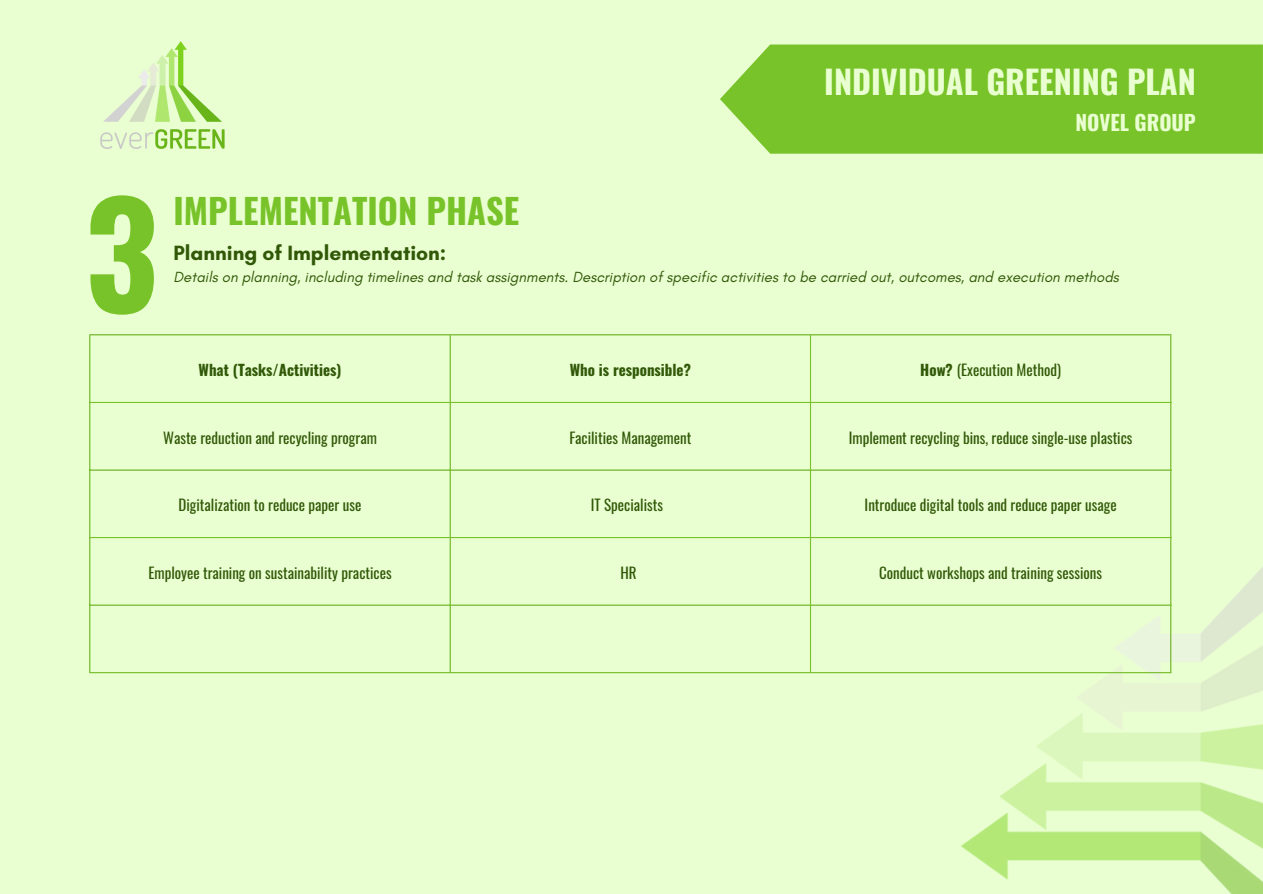
<style>
.page{position:relative;width:1263px;height:894px;background:#fff}
.page>*{position:absolute;margin:0;border:0;box-sizing:border-box;transform-origin:0 0}
.t1{font:700 142.5px "Oswald";color:#79c32a}
.t2{font:700 34.5px "Oswald";color:#79c32a}
.t3{font:700 32.4px "Oswald";color:#eaffd1}
.t4{font:700 21px "Glacial Indifference";color:#315808}
.t5{font:700 21px "Oswald";color:#eaffd1}
.t6{font:15px "Oswald";color:#315808}
.t7{font:italic 15px "Glacial Indifference";color:#315808}
.t8{font:700 15px "Oswald";color:#315808}
.s1{font-weight:700}
</style>
<div class="page">
<div style="left:0;top:0;width:1263px;height:893px;background:#eaffd1"></div>
<img style="left:100px;top:41px;width:125px;height:108px">
<img style="left:944px;top:446px;width:319px;height:447px">
<hr style="left:89px;top:335px;width:1px;height:337px;background:#79c32a">
<hr style="left:450px;top:335px;width:1px;height:337px;background:#79c32a">
<hr style="left:810px;top:335px;width:1px;height:337px;background:#79c32a">
<hr style="left:1170px;top:335px;width:1px;height:337px;background:#79c32a">
<hr style="left:89px;top:334px;width:1082px;height:1px;background:#79c32a">
<hr style="left:89px;top:402px;width:1082px;height:1px;background:#79c32a">
<hr style="left:89px;top:469px;width:1082px;height:1px;background:#79c32a">
<hr style="left:89px;top:537px;width:1082px;height:1px;background:#79c32a">
<hr style="left:89px;top:604px;width:1082px;height:1px;background:#79c32a">
<hr style="left:89px;top:672px;width:1082px;height:1px;background:#79c32a">
<div style="left:720px;top:44px;width:543px;height:110px;background:#79c32a"></div>
<p class="t3" style="left:824px;top:56px;width:373px">INDIVIDUAL GREENING PLAN</p>
<p class="t5" style="left:1075px;top:106px;width:122px">NOVEL GROUP</p>
<p class="t1" style="left:85px;top:142px;width:75px">3</p>
<p class="t2" style="left:174px;top:184px;width:347px">IMPLEMENTATION PHASE</p>
<h3 class="t4" style="left:174px;top:240px;width:274px">Planning of Implementation:</h3>
<p class="t7" style="left:174px;top:268px;width:947px">Details on planning, including timelines and task assignments. Description of specific activities to be carried out, outcomes, and execution methods</p>
<h1 class="t8" style="left:199px;top:358px;width:144px">What (Tasks/Activities)</h1>
<h2 class="t8" style="left:570px;top:358px;width:123px">Who is responsible?</h2>
<p class="t6" style="left:920px;top:358px;width:142px"><span class="s1">How?</span> (Execution Method)</p>
<h1 class="t6" style="left:163px;top:425px;width:215px">Waste reduction and recycling program</h1>
<p class="t6" style="left:569px;top:425px;width:123px">Facilities Management</p>
<p class="t6" style="left:849px;top:425px;width:285px">Implement recycling bins, reduce single-use plastics</p>
<p class="t6" style="left:179px;top:493px;width:184px">Digitalization to reduce paper use</p>
<p class="t6" style="left:591px;top:493px;width:74px">IT Specialists</p>
<p class="t6" style="left:865px;top:493px;width:254px">Introduce digital tools and reduce paper usage</p>
<p class="t6" style="left:148px;top:560px;width:245px">Employee training on sustainability practices</p>
<p class="t6" style="left:620px;top:560px;width:18px">HR</p>
<p class="t6" style="left:879px;top:560px;width:224px">Conduct workshops and training sessions</p>
</div>
